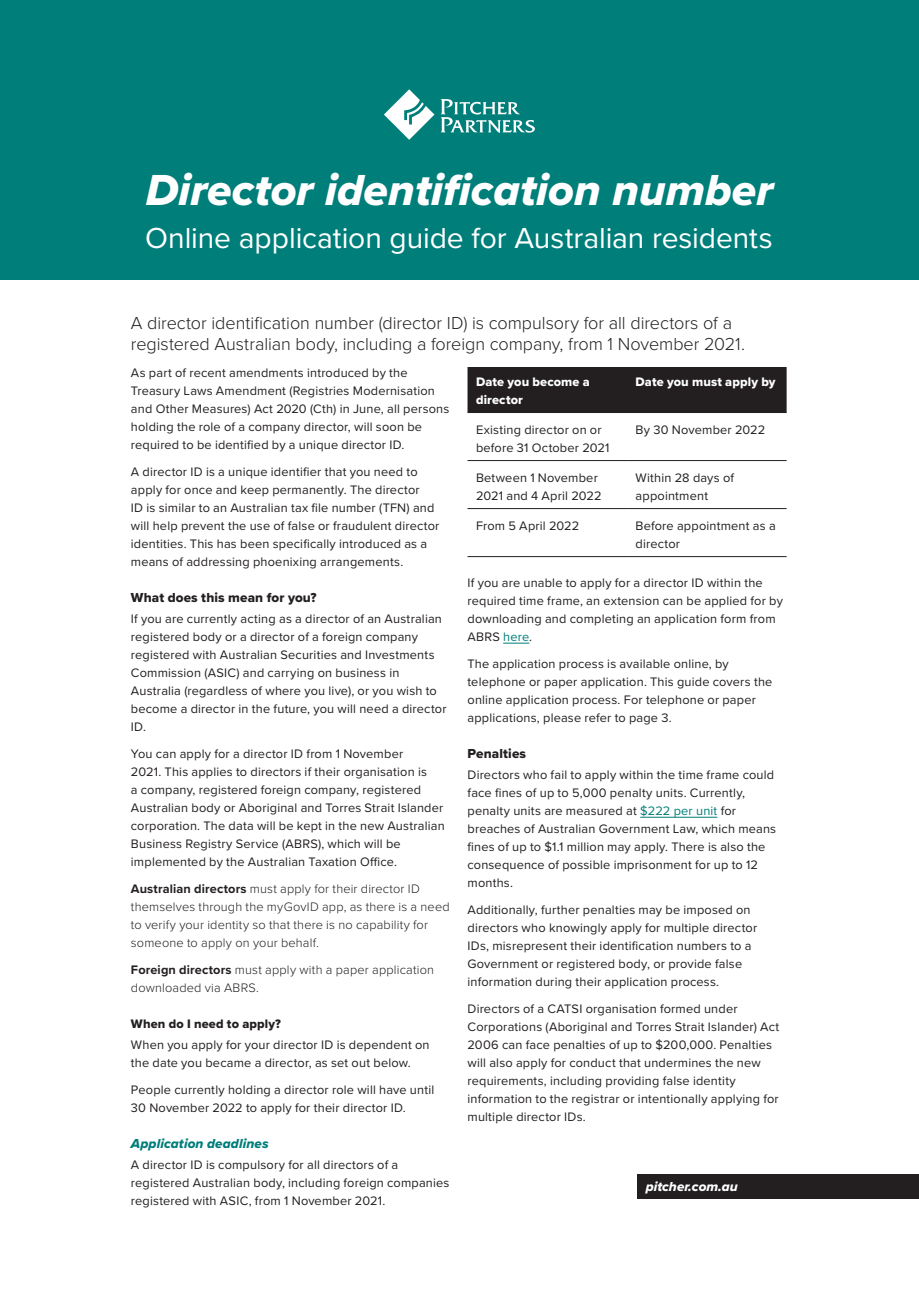
<style>
.page{position:relative;width:919px;height:1289px;background:#fff}
.page>*{position:absolute;margin:0;border:0;box-sizing:border-box;transform-origin:0 0}
.t1{font:45px "Proxima Nova Extrabld It";color:#fff}
.t2{font:30px "Proxima Nova";letter-spacing:-.005em;color:#fff}
.t3{font:300 18px/21px "Proxima Nova";letter-spacing:-.005em;color:#231f20}
.t4{font:13.5px "Proxima Nova Extrabld";letter-spacing:.01em;color:#231f20}
.t5{font:13.5px "Proxima Nova Extrabld It";letter-spacing:.01em;color:#007e7a}
.t6{font:13.5px "Proxima Nova Extrabld It";color:#fff}
.t7{font:12.75px/18px "Proxima Nova";letter-spacing:.015em;color:#231f20}
.t8{font:300 12.75px/18px "Proxima Nova";letter-spacing:.015em;color:#231f20}
.t9{font:12.75px/18px "Proxima Nova Extrabld";letter-spacing:.01em;color:#fff}
.t10{font:12.75px "Proxima Nova Extrabld";letter-spacing:.015em;color:#231f20}
.s1{font-weight:700}
.s2{color:#007e7a}
</style>
<div class="page">
<div style="left:0;top:0;width:918px;height:279px;background:#007e7a"></div>
<svg style="left:384px;top:89px;width:50px;height:51px"></svg>
<svg style="left:440px;top:99px;width:95px;height:34px"></svg>
<div style="left:637px;top:1174px;width:281px;height:25px;background:#231f20"></div>
<svg style="left:503px;top:642px;width:26px;height:1px"></svg>
<hr style="left:640px;top:816px;width:77px;height:1px;background:#007e7a">
<div style="left:467px;top:367px;width:319px;height:45px;background:#231f20"></div>
<hr style="left:467px;top:412px;width:160px;height:1px;background:#231f20">
<hr style="left:627px;top:412px;width:159px;height:1px;background:#231f20">
<hr style="left:467px;top:460px;width:160px;height:1px;background:#231f20">
<hr style="left:627px;top:460px;width:159px;height:1px;background:#231f20">
<hr style="left:467px;top:508px;width:160px;height:1px;background:#231f20">
<hr style="left:627px;top:508px;width:159px;height:1px;background:#231f20">
<hr style="left:467px;top:556px;width:160px;height:1px;background:#231f20">
<hr style="left:627px;top:556px;width:159px;height:1px;background:#231f20">
<h1 class="t1" style="left:146px;top:157px;width:629px">Director identification number</h1>
<h2 class="t2" style="left:145px;top:216px;width:628px">Online application guide for Australian residents</h2>
<h3 class="t3" style="left:131px;top:311px;width:615px">A director identification number (director ID) is compulsory for all directors of a registered Australian body, including a foreign company, from 1 November 2021.</h3>
<p class="t7" style="left:131px;top:363px;width:320px">As part of recent amendments introduced by the Treasury Laws Amendment (Registries Modernisation and Other Measures) Act 2020 (Cth) in June, all persons holding the role of a company director, will soon be required to be identified by a unique director ID.</p>
<p class="t7" style="left:131px;top:462px;width:310px">A director ID is a unique identifier that you need to apply for once and keep permanently. The director<br>ID is similar to an Australian tax file number (TFN) and will help prevent the use of false or fraudulent director identities. This has been specifically introduced as a means of addressing phoenixing arrangements.</p>
<p class="t4" style="left:131px;top:587px;width:187px">What does this mean for you?</p>
<p class="t7" style="left:131px;top:609px;width:317px">If you are currently acting as a director of an Australian registered body or a director of a foreign company registered with Australian Securities and Investments Commission (ASIC) and carrying on business in Australia (regardless of where you live), or you wish to become a director in the future, you will need a director ID.</p>
<p class="t7" style="left:131px;top:744px;width:315px">You can apply for a director ID from 1 November<br>2021. This applies to directors if their organisation is<br>a company, registered foreign company, registered Australian body or Aboriginal and Torres Strait Islander corporation. The data will be kept in the new Australian Business Registry Service (ABRS), which will be implemented by the Australian Taxation Office.</p>
<p class="t8" style="left:131px;top:879px;width:320px"><span class="s1">Australian directors</span> must apply for their director ID themselves through the myGovID app, as there is a need to verify your identity so that there is no capability for someone to apply on your behalf.</p>
<p class="t8" style="left:131px;top:960px;width:304px"><span class="s1">Foreign directors</span> must apply with a paper application downloaded via ABRS.</p>
<p class="t10" style="left:131px;top:1014px;width:151px">When do I need to apply?</p>
<p class="t7" style="left:131px;top:1035px;width:300px">When you apply for your director ID is dependent on the date you became a director, as set out below.</p>
<p class="t7" style="left:131px;top:1080px;width:305px">People currently holding a director role will have until<br>30 November 2022 to apply for their director ID.</p>
<p class="t5" style="left:131px;top:1133px;width:139px">Application deadlines</p>
<p class="t7" style="left:131px;top:1155px;width:320px">A director ID is compulsory for all directors of a registered Australian body, including foreign companies registered with ASIC, from 1 November 2021.</p>
<p class="t9" style="left:476px;top:372px;width:115px">Date you become a director</p>
<p class="t9" style="left:635px;top:372px;width:141px">Date you must apply by</p>
<p class="t7" style="left:476px;top:420px;width:135px">Existing director on or before 31 October 2021</p>
<p class="t7" style="left:635px;top:420px;width:131px">By 30 November 2022</p>
<p class="t7" style="left:476px;top:468px;width:127px">Between 1 November<br>2021 and 4 April 2022</p>
<p class="t7" style="left:635px;top:468px;width:100px">Within 28 days of appointment</p>
<p class="t7" style="left:476px;top:516px;width:105px">From 5 April 2022</p>
<p class="t7" style="left:635px;top:516px;width:142px">Before appointment as a director</p>
<p class="t7" style="left:467px;top:573px;width:317px">If you are unable to apply for a director ID within the required time frame, an extension can be applied for by downloading and completing an application form from ABRS <span class="s2">here</span>.</p>
<p class="t7" style="left:467px;top:654px;width:306px">The application process is available online, by telephone or paper application. This guide covers the online application process. For telephone or paper applications, please refer to page 3.</p>
<p class="t4" style="left:467px;top:743px;width:60px">Penalties</p>
<p class="t7" style="left:467px;top:765px;width:310px">Directors who fail to apply within the time frame could face fines of up to 5,000 penalty units. Currently, penalty units are measured at <span class="s2">$222 per unit</span> for breaches of Australian Government Law, which means fines of up to $1.1 million may apply. There is also the consequence of possible imprisonment for up to 12 months.</p>
<p class="t7" style="left:467px;top:900px;width:291px">Additionally, further penalties may be imposed on directors who knowingly apply for multiple director IDs, misrepresent their identification numbers to a Government or registered body, or provide false information during their application process.</p>
<p class="t7" style="left:467px;top:999px;width:313px">Directors of a CATSI organisation formed under Corporations (Aboriginal and Torres Strait Islander) Act 2006 can face penalties of up to $200,000. Penalties will also apply for conduct that undermines the new requirements, including providing false identity information to the registrar or intentionally applying for multiple director IDs.</p>
<p class="t6" style="left:645px;top:1175px;width:93px">pitcher.com.au</p>
</div>
